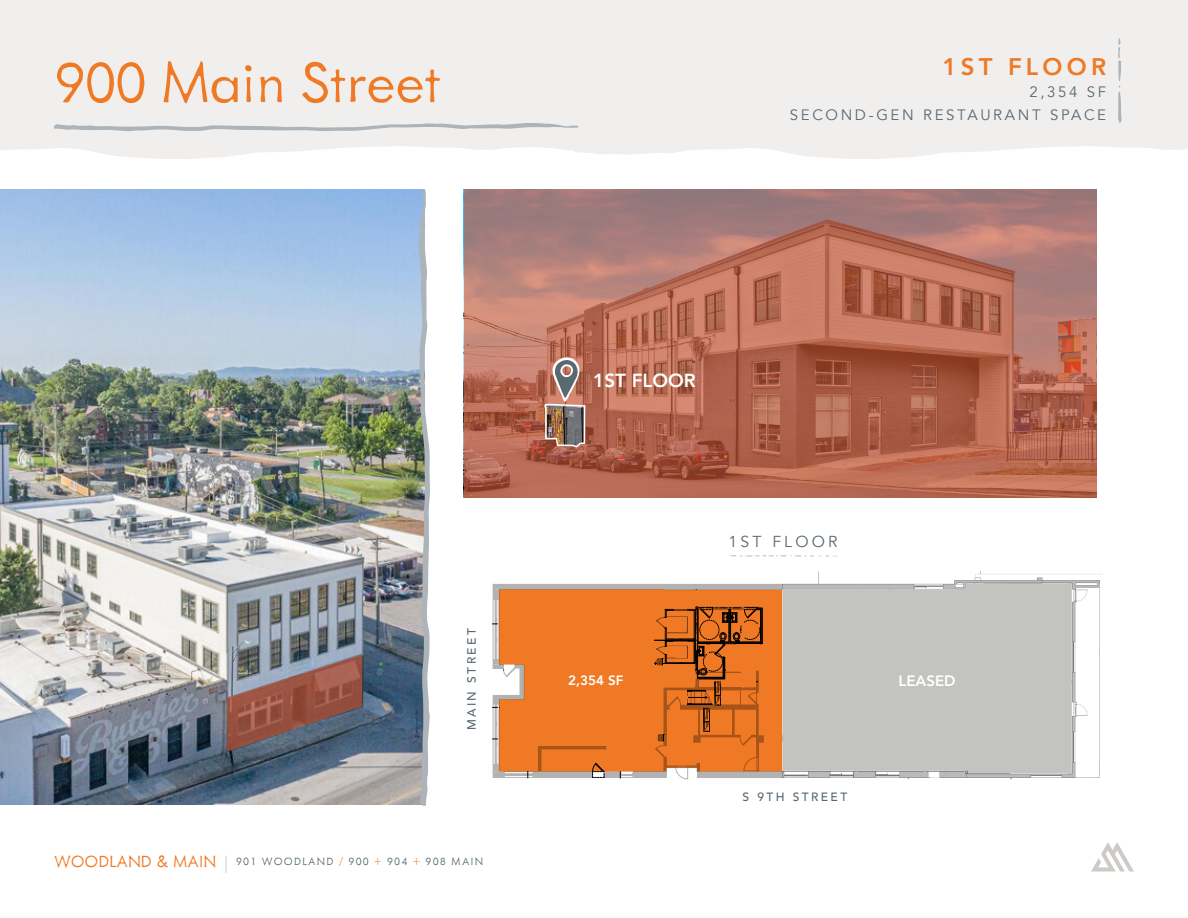
<style>
.page{position:relative;width:1188px;height:918px;background:#fff}
.page>*{position:absolute;margin:0;border:0;box-sizing:border-box;transform-origin:0 0}
.Section_Header_White{font:300 64.5px "Metallophile Sp 8";letter-spacing:-.025em;color:#ef7924}
.t1{font:800 24px "Avenir";letter-spacing:.175em;color:#ef7924}
.t2{font:800 18.9px "Avenir";color:#fff}
.t3{font:15.9px "Avenir";letter-spacing:.2em;color:#596972}
.t4{font:15px "Avenir";letter-spacing:.175em;color:#596972}
.t5{font:800 15px "Avenir";color:#fff}
.t6{font:800 13.5px "Avenir";color:#fff}
.t7{font:300 12px "Metallophile Sp 8";letter-spacing:.1em;color:#596972}
.t8{font:500 12px "Avenir";letter-spacing:.2em;color:#596972}
.s1{font-size:18.6px;color:#ef7924}
.s2{font-size:18.6px;color:#cecac5}
.s3{color:#ef7924}
</style>
<div class="page">
<svg style="left:1091px;top:842px;width:43px;height:29px"></svg>
<div style="left:0;top:0;width:1188px;height:145px;background:#f0efee"></div>
<img style="left:0;top:190px;width:419px;height:614px">
<img style="left:419px;top:190px;width:11px;height:616px">
<svg style="left:0;top:38px;width:1188px;height:121px"></svg>
<svg style="left:464px;top:189px;width:633px;height:309px;background:#b26e5e"></svg>
<img style="left:541px;top:402px;width:3px;height:46px">
<img style="left:544px;top:355px;width:42px;height:94px">
<div style="left:664px;top:584px;width:119px;height:6px;background:#b2b2b2"></div>
<div style="left:697px;top:772px;width:86px;height:6px;background:#b2b2b2"></div>
<svg style="left:493px;top:584px;width:204px;height:195px"></svg>
<svg style="left:499px;top:589px;width:284px;height:183px;background:#e27526"></svg>
<img style="left:783px;top:571px;width:319px;height:209px">
<div style="left:783px;top:583px;width:289px;height:190px;background:#c3c4c0"></div>
<svg style="left:730px;top:555px;width:107px;height:2px"></svg>
<svg style="left:227px;top:655px;width:135px;height:97px;background:#846563"></svg>
<p class="Section_Header_White" style="left:54px;top:41px;width:389px">900 Main Street</p>
<p class="t1" style="left:942px;top:48px;width:165px">1ST FLOOR</p>
<p class="t4" style="left:1029px;top:83px;width:78px">2,354 SF</p>
<p class="t4" style="left:790px;top:106px;width:318px">SECOND-GEN RESTAURANT SPACE</p>
<p class="t8" style="left:461px;top:730px;width:103px;rotate:-90deg">MAIN STREET</p>
<p class="t7" style="left:54px;top:854px;width:431px"><span class="s1">WOODLAND &amp; MAIN</span> <span class="s2">|</span> 901 WOODLAND <span class="s3">/</span> 900 <span class="s3">+</span> 904 <span class="s3">+</span> 908 MAIN</p>
<p class="t2" style="left:593px;top:366px;width:104px">1ST FLOOR</p>
<p class="t3" style="left:729px;top:532px;width:111px">1ST FLOOR</p>
<p class="t6" style="left:568px;top:670px;width:57px">2,354 SF</p>
<p class="t5" style="left:899px;top:669px;width:59px">LEASED</p>
<p class="t8" style="left:743px;top:786px;width:106px">S 9TH STREET</p>
</div>
